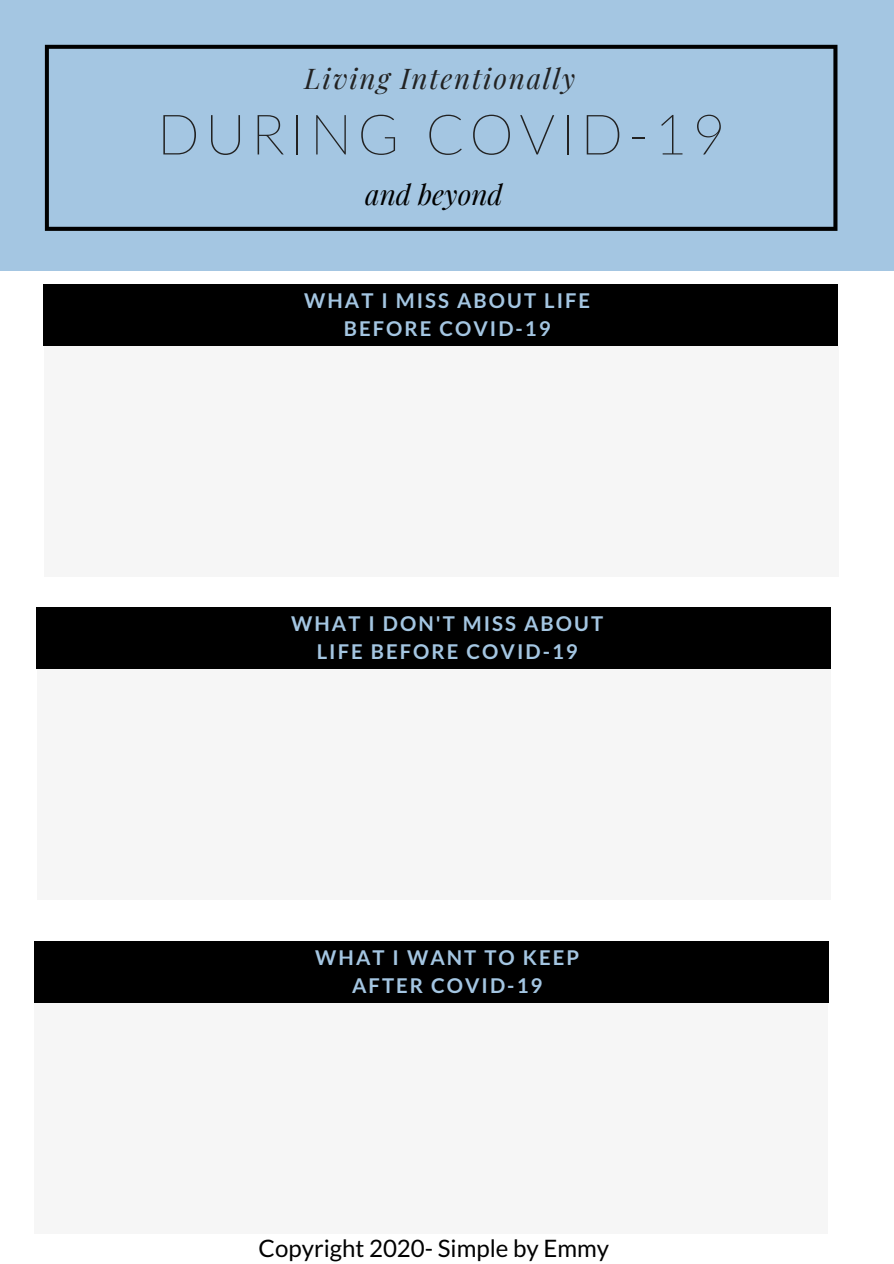
<style>
.page{position:relative;width:894px;height:1264px;background:#fff}
.page>*{position:absolute;margin:0;border:0;box-sizing:border-box;transform-origin:0 0}
.t1{font:100 55.95px "Lato";letter-spacing:.1em;color:#222}
.t2{font:italic 27.9px "Playfair Display";letter-spacing:.06em;color:#222}
.t3{font:italic 27.9px "Playfair Display";color:#000}
.t4{font:24px "Lato";color:#000}
.t5{font:700 20.4px/27.8px "Lato";letter-spacing:.1em;color:#a4c6e2;text-align:center}
</style>
<div class="page">
<div style="left:0;top:0;width:893px;height:270px;background:#a4c6e2"></div>
<svg style="left:45px;top:45px;width:792px;height:186px"></svg>
<div style="left:44px;top:346px;width:794px;height:231px;background:#f6f6f6"></div>
<div style="left:43px;top:284px;width:794px;height:62px;background:#000"></div>
<div style="left:36px;top:606px;width:794px;height:62px;background:#000"></div>
<div style="left:37px;top:669px;width:793px;height:230px;background:#f6f6f6"></div>
<div style="left:34px;top:940px;width:794px;height:62px;background:#000"></div>
<div style="left:34px;top:1003px;width:793px;height:231px;background:#f6f6f6"></div>
<h2 class="t2" style="left:304px;top:58px;width:272px">Living Intentionally</h2>
<h1 class="t1" style="left:157px;top:99px;width:569px">DURING COVID-19</h1>
<h2 class="t3" style="left:365px;top:175px;width:139px">and beyond</h2>
<p class="t5" style="left:304px;top:286px;width:287px">WHAT I MISS ABOUT LIFE<br>BEFORE COVID-19</p>
<p class="t5" style="left:291px;top:609px;width:313px">WHAT I DON'T MISS ABOUT<br>LIFE BEFORE COVID-19</p>
<p class="t5" style="left:315px;top:943px;width:265px">WHAT I WANT TO KEEP<br>AFTER COVID-19</p>
<p class="t4" style="left:258px;top:1233px;width:352px">Copyright 2020- Simple by Emmy</p>
</div>
